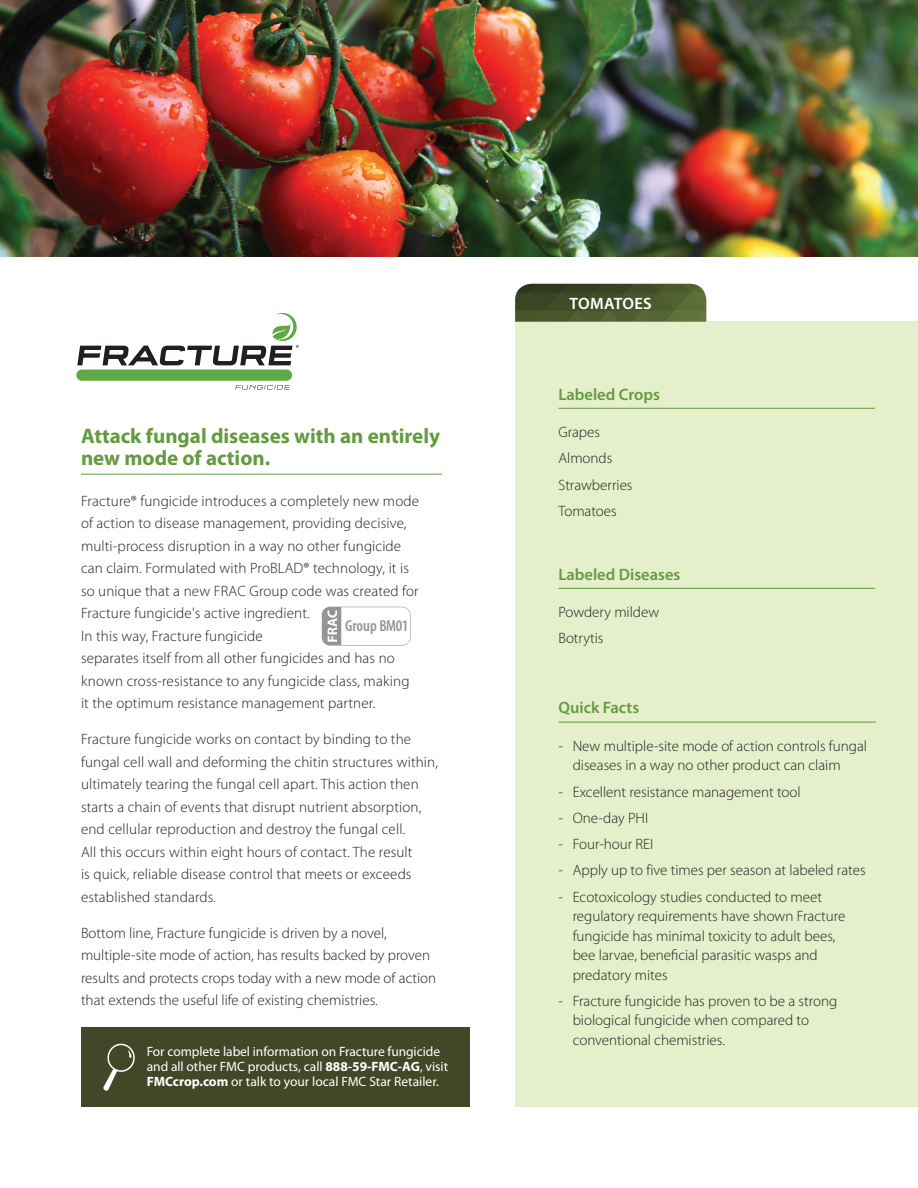
<style>
.page{position:relative;width:918px;height:1188px;background:#fff}
.page>*{position:absolute;margin:0;border:0;box-sizing:border-box;transform-origin:0 0}
.t1{font:700 21px/22.5px "Myriad Pro";color:#649b41}
.t2{font:600 16.5px "Myriad Pro";color:#649b41}
.Green_subheaders_w_r{font:600 16.5px "Myriad Pro";letter-spacing:.02em;color:#fff}
.t3{font:600 condensed 16.05px "Myriad Pro";letter-spacing:-.01em;color:#939598}
.t4{font:300 15px/22.5px "Myriad Pro";letter-spacing:.01em;color:#231f20}
.t5{font:13.5px/15px "Myriad Pro";letter-spacing:-.005em;color:#fff}
.s1{font-weight:700}
</style>
<div class="page">
<hr style="left:81px;top:474px;width:361px;height:1px;background:#649b41">
<svg style="left:322px;top:607px;width:89px;height:39px"></svg>
<div style="left:515px;top:322px;width:403px;height:785px;background:#e5efcb"></div>
<hr style="left:558px;top:722px;width:318px;height:1px;background:#649b41">
<hr style="left:558px;top:408px;width:317px;height:1px;background:#649b41">
<hr style="left:558px;top:588px;width:317px;height:1px;background:#649b41">
<img style="left:0;top:0;width:918px;height:256px">
<div style="left:81px;top:1027px;width:389px;height:80px;background:#424727"></div>
<svg style="left:103px;top:1044px;width:32px;height:47px"></svg>
<svg style="left:235px;top:385px;width:55px;height:4px"></svg>
<div style="left:76px;top:369px;width:216px;height:12px;background:#61a945;border-radius:6px"></div>
<svg style="left:77px;top:313px;width:222px;height:52px"></svg>
<img style="left:515px;top:284px;width:191px;height:38px">
<p class="t1" style="left:81px;top:424px;width:361px">Attack fungal diseases with an entirely new mode of action.</p>
<p class="t4" style="left:81px;top:490px;width:340px">Fracture® fungicide introduces a completely new mode of action to disease management, providing decisive, multi-process disruption in a way no other fungicide can claim. Formulated with ProBLAD® technology, it is so unique that a new FRAC Group code was created for Fracture fungicide's active ingredient.<br>In this way, Fracture fungicide<br>separates itself from all other fungicides and has no known cross-resistance to any fungicide class, making it the optimum resistance management partner.</p>
<p class="t4" style="left:81px;top:728px;width:359px">Fracture fungicide works on contact by binding to the fungal cell wall and deforming the chitin structures within, ultimately tearing the fungal cell apart. This action then starts a chain of events that disrupt nutrient absorption, end cellular reproduction and destroy the fungal cell.<br>All this occurs within eight hours of contact. The result<br>is quick, reliable disease control that meets or exceeds established standards.</p>
<p class="t4" style="left:81px;top:922px;width:357px">Bottom line, Fracture fungicide is driven by a novel, multiple-site mode of action, has results backed by proven results and protects crops today with a new mode of action that extends the useful life of existing chemistries.</p>
<p class="t3" style="left:345px;top:616px;width:65px">Group BM01</p>
<p class="t5" style="left:147px;top:1043px;width:303px">For complete label information on Fracture fungicide and all other FMC products, call <span class="s1">888-59-FMC-AG</span>, visit<br><span class="s1">FMCcrop.com</span> or talk to your local FMC Star Retailer.</p>
<p class="Green_subheaders_w_r" style="left:570px;top:293px;width:84px">TOMATOES</p>
<p class="t2" style="left:558px;top:384px;width:103px">Labeled Crops</p>
<p class="t4" style="left:558px;top:421px;width:43px">Grapes</p>
<p class="t4" style="left:558px;top:447px;width:56px">Almonds</p>
<p class="t4" style="left:558px;top:473px;width:76px">Strawberries</p>
<p class="t4" style="left:558px;top:500px;width:60px">Tomatoes</p>
<p class="t2" style="left:558px;top:564px;width:124px">Labeled Diseases</p>
<p class="t4" style="left:558px;top:601px;width:102px">Powdery mildew</p>
<p class="t4" style="left:558px;top:627px;width:47px">Botrytis</p>
<p class="t2" style="left:558px;top:697px;width:82px">Quick Facts</p>
<p class="t4" style="left:573px;top:736px;width:296px;line-height:19.5px;text-indent:-14px">- New multiple-site mode of action controls fungal diseases in a way no other product can claim</p>
<p class="t4" style="left:558px;top:780px;width:244px">- Excellent resistance management tool</p>
<p class="t4" style="left:558px;top:807px;width:91px">- One-day PHI</p>
<p class="t4" style="left:558px;top:833px;width:96px">- Four-hour REI</p>
<p class="t4" style="left:558px;top:859px;width:309px">- Apply up to five times per season at labeled rates</p>
<p class="t4" style="left:573px;top:887px;width:274px;line-height:19.5px;text-indent:-14px">- Ecotoxicology studies conducted to meet regulatory requirements have shown Fracture fungicide has minimal toxicity to adult bees, bee larvae, beneficial parasitic wasps and predatory mites</p>
<p class="t4" style="left:573px;top:991px;width:266px;line-height:19.5px;text-indent:-14px">- Fracture fungicide has proven to be a strong biological fungicide when compared to conventional chemistries.</p>
</div>
